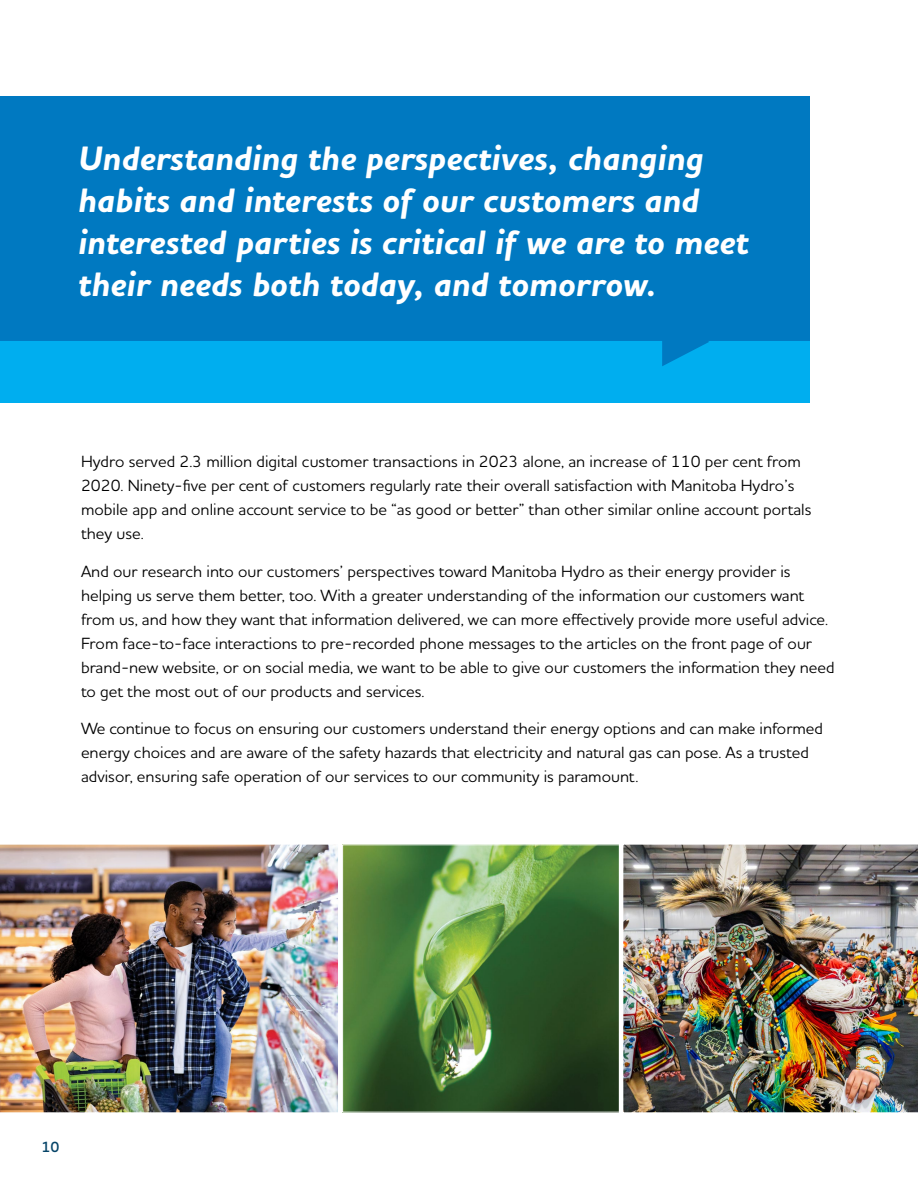
<style>
.page{position:relative;width:918px;height:1188px;background:#fff}
.page>*{position:absolute;margin:0;border:0;box-sizing:border-box;transform-origin:0 0}
.FRONT_END_-_body_copy_2{font:italic 700 expanded 34.5px/42px "MH Houschka Std";color:#fff}
.FRONT_END_-_body_copy_2-2{font:16.5px/24px "MH Houschka Std";color:#000}
.t1{font:600 15px "MH Houschka Std";color:#064468}
</style>
<div class="page">
<div style="left:0;top:158px;width:810px;height:244px;background:#00aeef"></div>
<svg style="left:0;top:96px;width:810px;height:270px;background:#007dc5"></svg>
<img style="left:0;top:844px;width:343px;height:269px">
<img style="left:344px;top:847px;width:275px;height:263px">
<div style="left:342px;top:845px;width:301px;height:267px;border:1px solid #fff"></div>
<img style="left:619px;top:844px;width:299px;height:269px">
<p class="FRONT_END_-_body_copy_2" style="left:78px;top:138px;width:672px">Understanding the perspectives, changing habits and interests of our customers and interested parties is critical if we are to meet their needs both today, and tomorrow.</p>
<p class="FRONT_END_-_body_copy_2-2" style="left:81px;top:449px;width:732px">Hydro served 2.3 million digital customer transactions in 2023 alone, an increase of 110 per cent from 2020. Ninety-five per cent of customers regularly rate their overall satisfaction with Manitoba Hydro’s mobile app and online account service to be “as good or better” than other similar online account portals they use.</p>
<p class="FRONT_END_-_body_copy_2-2" style="left:81px;top:559px;width:755px">And our research into our customers’ perspectives toward Manitoba Hydro as their energy provider is helping us serve them better, too. With a greater understanding of the information our customers want from us, and how they want that information delivered, we can more effectively provide more useful advice.<br>From face-to-face interactions to pre-recorded phone messages to the articles on the front page of our brand-new website, or on social media, we want to be able to give our customers the information they need to get the most out of our products and services.</p>
<p class="FRONT_END_-_body_copy_2-2" style="left:81px;top:716px;width:744px">We continue to focus on ensuring our customers understand their energy options and can make informed energy choices and are aware of the safety hazards that electricity and natural gas can pose. As a trusted advisor, ensuring safe operation of our services to our community is paramount.</p>
<p class="t1" style="left:42px;top:1137px;width:19px">10</p>
</div>
